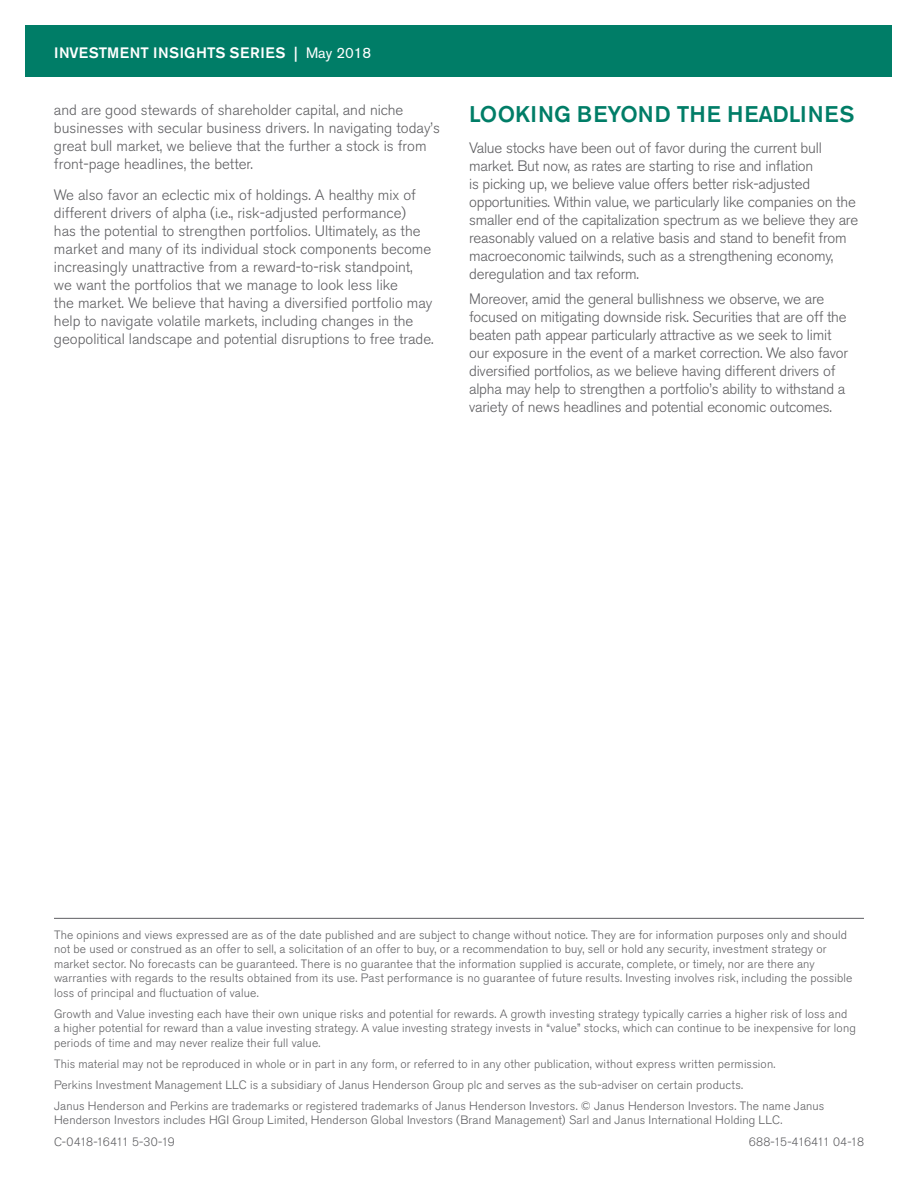
<style>
.page{position:relative;width:918px;height:1188px;background:#fff}
.page>*{position:absolute;margin:0;border:0;box-sizing:border-box;transform-origin:0 0}
.Section_Header{font:500 22.5px "Akzidenz Grotesk BE";color:#007d67}
.Body_Copy{font:300 15px/18px "Akzidenz Grotesk BE";letter-spacing:-.015em;color:#5f5f62}
.t1{font:500 15px "Akzidenz Grotesk BE";letter-spacing:.04em;color:#fff}
.Compliance_Body{font:300 12px/14.4px "Akzidenz Grotesk BE";letter-spacing:.015em;color:#5f5f62}
.Compliance_1st_Parag{font:300 12px/14.4px "Akzidenz Grotesk BE";letter-spacing:.015em;color:#5f5f62}
.Compliance_Body-2{font:300 12px "Akzidenz Grotesk BE";letter-spacing:-.05em;color:#5f5f62}
.Compliance_Body-3{font:300 12px "Akzidenz Grotesk BE";letter-spacing:-.055em;color:#5f5f62}
.s1{font-weight:400}
</style>
<div class="page">
<div style="left:26px;top:26px;width:866px;height:51px;background:#007d67"></div>
<hr style="left:54px;top:918px;width:810px;height:1px;background:#5f5f62">
<p class="t1" style="left:54px;top:44px;width:319px">INVESTMENT INSIGHTS SERIES | <span class="s1">May 2018</span></p>
<p class="Body_Copy" style="left:54px;top:101px;width:387px">and are good stewards of shareholder capital, and niche businesses with secular business drivers. In navigating today’s great bull market, we believe that the further a stock is from front-page headlines, the better.</p>
<p class="Body_Copy" style="left:54px;top:186px;width:381px">We also favor an eclectic mix of holdings. A healthy mix of different drivers of alpha (i.e., risk-adjusted performance)<br>has the potential to strengthen portfolios. Ultimately, as the market and many of its individual stock components become increasingly unattractive from a reward-to-risk standpoint, we want the portfolios that we manage to look less like<br>the market. We believe that having a diversified portfolio may help to navigate volatile markets, including changes in the geopolitical landscape and potential disruptions to free trade.</p>
<p class="Section_Header" style="left:469px;top:100px;width:387px">LOOKING BEYOND THE HEADLINES</p>
<p class="Body_Copy" style="left:469px;top:139px;width:391px">Value stocks have been out of favor during the current bull market. But now, as rates are starting to rise and inflation<br>is picking up, we believe value offers better risk-adjusted opportunities. Within value, we particularly like companies on the smaller end of the capitalization spectrum as we believe they are reasonably valued on a relative basis and stand to benefit from macroeconomic tailwinds, such as a strengthening economy, deregulation and tax reform.</p>
<p class="Body_Copy" style="left:469px;top:290px;width:381px">Moreover, amid the general bullishness we observe, we are focused on mitigating downside risk. Securities that are off the beaten path appear particularly attractive as we seek to limit our exposure in the event of a market correction. We also favor diversified portfolios, as we believe having different drivers of alpha may help to strengthen a portfolio’s ability to withstand a variety of news headlines and potential economic outcomes.</p>
<p class="Compliance_1st_Parag" style="left:54px;top:928px;width:800px">The opinions and views expressed are as of the date published and are subject to change without notice. They are for information purposes only and should not be used or construed as an offer to sell, a solicitation of an offer to buy, or a recommendation to buy, sell or hold any security, investment strategy or market sector. No forecasts can be guaranteed. There is no guarantee that the information supplied is accurate, complete, or timely, nor are there any warranties with regards to the results obtained from its use. Past performance is no guarantee of future results. Investing involves risk, including the possible loss of principal and fluctuation of value.</p>
<p class="Compliance_Body" style="left:54px;top:1007px;width:803px">Growth and Value investing each have their own unique risks and potential for rewards. A growth investing strategy typically carries a higher risk of loss and a higher potential for reward than a value investing strategy. A value investing strategy invests in “value” stocks, which can continue to be inexpensive for long periods of time and may never realize their full value.</p>
<p class="Compliance_Body" style="left:54px;top:1057px;width:723px">This material may not be reproduced in whole or in part in any form, or referred to in any other publication, without express written permission.</p>
<p class="Compliance_Body" style="left:54px;top:1078px;width:691px">Perkins Investment Management LLC is a subsidiary of Janus Henderson Group plc and serves as the sub-adviser on certain products.</p>
<p class="Compliance_Body" style="left:54px;top:1099px;width:772px">Janus Henderson and Perkins are trademarks or registered trademarks of Janus Henderson Investors. © Janus Henderson Investors. The name Janus<br>Henderson Investors includes HGI Group Limited, Henderson Global Investors (Brand Management) Sarl and Janus International Holding LLC.</p>
<p class="Compliance_Body-2" style="left:54px;top:1135px;width:122px">C-0418-16411 5-30-19</p>
<p class="Compliance_Body-3" style="left:749px;top:1135px;width:117px">688-15-416411 04-18</p>
</div>
